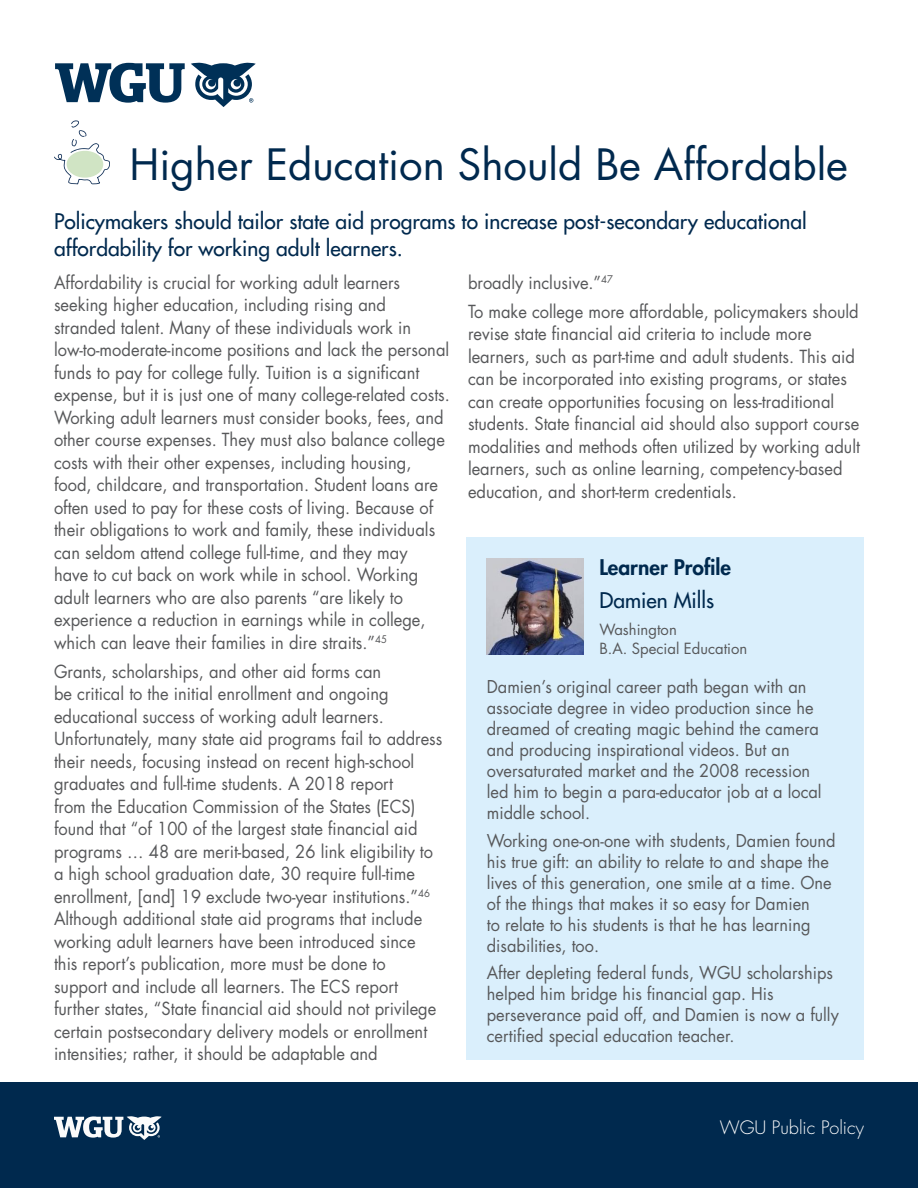
<style>
.page{position:relative;width:918px;height:1188px;background:#fff}
.page>*{position:absolute;margin:0;border:0;box-sizing:border-box;transform-origin:0 0}
.t1{font:42px "Futura Std";color:#00294e}
.t2{font:500 21px/27px "Futura Std";color:#00294e}
.t3{font:800 21px "Futura Std";color:#00294e}
.t4{font:300 18px "Futura Std";color:#fff}
.t5{font:17.55px/22.5px "Futura Std";color:#57585a;scale:.94 1}
.t6{font:17.25px/21px "Futura Std";color:#57585a;scale:.95 1}
.t7{font:15px/19.5px "Futura Std";color:#57585a}
</style>
<div class="page">
<div style="left:0;top:1082px;width:918px;height:106px;background:#00294e"></div>
<svg style="left:54px;top:1116px;width:108px;height:24px"></svg>
<div style="left:466px;top:538px;width:398px;height:522px;background:#daeffc"></div>
<img style="left:487px;top:558px;width:97px;height:96px">
<svg style="left:54px;top:120px;width:56px;height:64px"></svg>
<svg style="left:55px;top:63px;width:130px;height:40px"></svg>
<svg style="left:191px;top:62px;width:65px;height:45px"></svg>
<p class="t1" style="left:129px;top:138px;width:720px">Higher Education Should Be Affordable</p>
<p class="t2" style="left:54px;top:208px;width:754px">Policymakers should tailor state aid programs to increase post-secondary educational affordability for working adult learners.</p>
<p class="t5" style="left:54px;top:271px;width:423px">Affordability is crucial for working adult learners seeking higher education, including rising and stranded talent. Many of these individuals work in low-to-moderate-income positions and lack the personal funds to pay for college fully. Tuition is a significant expense, but it is just one of many college-related costs.<br>Working adult learners must consider books, fees, and other course expenses. They must also balance college costs with their other expenses, including housing, food, childcare, and transportation. Student loans are often used to pay for these costs of living. Because of their obligations to work and family, these individuals can seldom attend college full-time, and they may<br>have to cut back on work while in school. Working adult learners who are also parents “are likely to experience a reduction in earnings while in college, which can leave their families in dire straits.”<sup>45</sup></p>
<p class="t5" style="left:54px;top:660px;width:415px">Grants, scholarships, and other aid forms can<br>be critical to the initial enrollment and ongoing educational success of working adult learners.<br>Unfortunately, many state aid programs fail to address their needs, focusing instead on recent high-school graduates and full-time students. A 2018 report<br>from the Education Commission of the States (ECS) found that “of 100 of the largest state financial aid programs … 48 are merit-based, 26 link eligibility to a high school graduation date, 30 require full-time enrollment, [and] 19 exclude two-year institutions.”<sup>46<br></sup>Although additional state aid programs that include working adult learners have been introduced since this report’s publication, more must be done to support and include all learners. The ECS report further states, “State financial aid should not privilege certain postsecondary delivery models or enrollment intensities; rather, it should be adaptable and</p>
<p class="t5" style="left:468px;top:271px;width:156px">broadly inclusive.”<sup>47</sup></p>
<p class="t5" style="left:468px;top:300px;width:419px">To make college more affordable, policymakers should revise state financial aid criteria to include more learners, such as part-time and adult students. This aid can be incorporated into existing programs, or states can create opportunities focusing on less-traditional students. State financial aid should also support course modalities and methods often utilized by working adult learners, such as online learning, competency-based education, and short-term credentials.</p>
<p class="t3" style="left:599px;top:554px;width:133px">Learner Profile</p>
<p class="t2" style="left:599px;top:587px;width:116px">Damien Mills</p>
<p class="t7" style="left:599px;top:619px;width:149px">Washington<br>B.A. Special Education</p>
<p class="t6" style="left:487px;top:676px;width:354px">Damien’s original career path began with an associate degree in video production since he dreamed of creating magic behind the camera and producing inspirational videos. But an oversaturated market and the 2008 recession led him to begin a para-educator job at a local middle school.</p>
<p class="t6" style="left:487px;top:830px;width:369px">Working one-on-one with students, Damien found his true gift: an ability to relate to and shape the lives of this generation, one smile at a time. One of the things that makes it so easy for Damien<br>to relate to his students is that he has learning disabilities, too.</p>
<p class="t6" style="left:487px;top:963px;width:372px">After depleting federal funds, WGU scholarships helped him bridge his financial gap. His perseverance paid off, and Damien is now a fully certified special education teacher.</p>
<p class="t4" style="left:720px;top:1117px;width:146px">WGU Public Policy</p>
</div>
